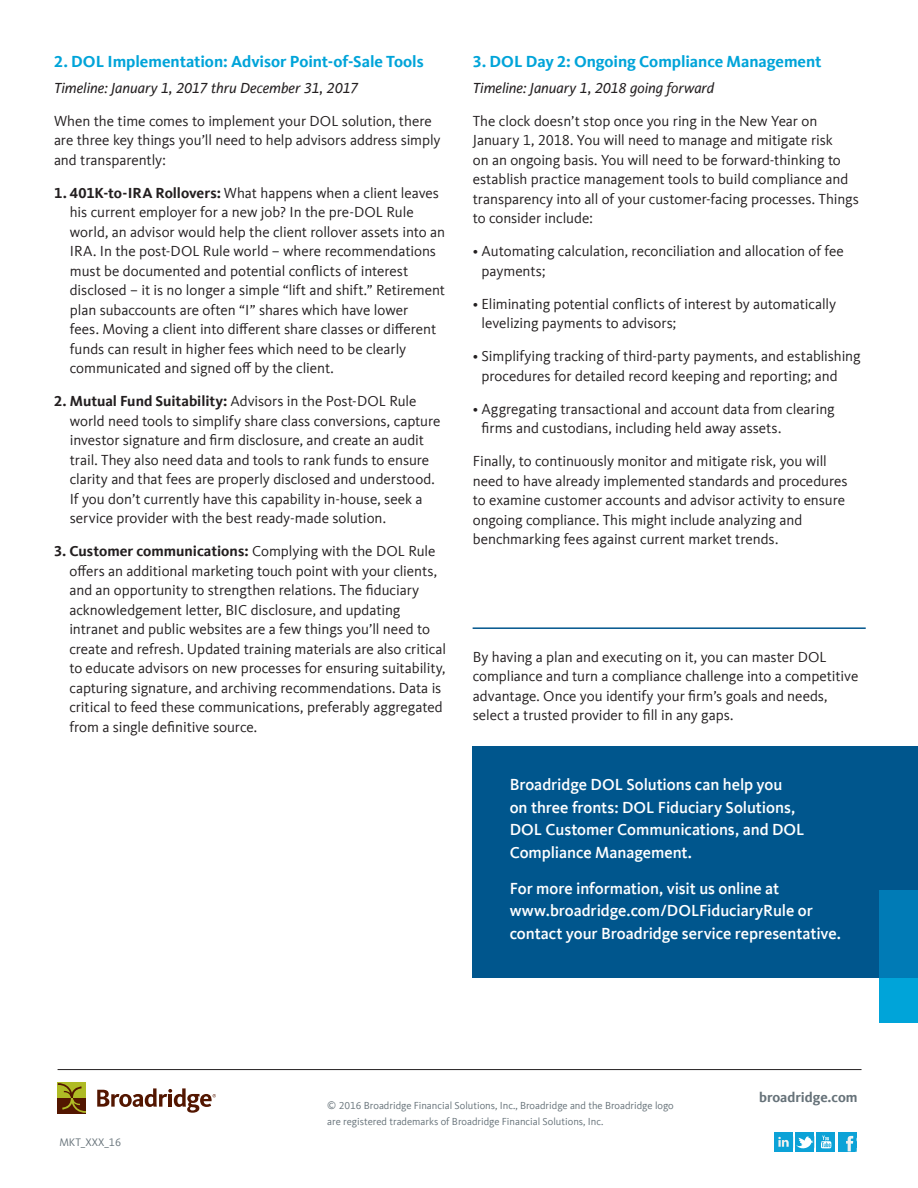
<style>
.page{position:relative;width:918px;height:1188px;background:#fff}
.page>*{position:absolute;margin:0;border:0;box-sizing:border-box;transform-origin:0 0}
.t1{font:500 16.5px/22.5px "Kievit Offc";letter-spacing:-.005em;color:#fff}
.t2{font:700 16.5px "Kievit Offc";letter-spacing:-.005em;color:#00a4d9}
.t3{font:15px/19.5px "Kievit Offc";letter-spacing:-.005em;color:#231f20}
.t4{font:italic 15px "Kievit Offc";letter-spacing:-.005em;color:#231f20}
.Brch_Lead-in{font:700 14.25px "Kievit Offc";color:#667279}
.Brch_Lead-in-2{font:11.25px "Kievit Offc";color:#667279}
.Brch_Lead-in-3{font:10.5px/16.5px "Kievit Offc";color:#667279}
.s1{font-weight:700}
</style>
<div class="page">
<div style="left:879px;top:976px;width:39px;height:47px;background:#00a4d9"></div>
<div style="left:58px;top:1082px;width:28px;height:16px;background:#afbb25"></div>
<div style="left:58px;top:1098px;width:28px;height:16px;background:#531600"></div>
<svg style="left:58px;top:1083px;width:28px;height:30px"></svg>
<svg style="left:97px;top:1088px;width:119px;height:25px"></svg>
<div style="left:838px;top:1133px;width:18px;height:19px;background:#0ca2d7"></div>
<div style="left:774px;top:1133px;width:19px;height:19px;background:#0ca2d7"></div>
<svg style="left:778px;top:1137px;width:11px;height:10px"></svg>
<div style="left:817px;top:1133px;width:18px;height:19px;background:#0ca2d7"></div>
<svg style="left:821px;top:1136px;width:10px;height:12px"></svg>
<svg style="left:846px;top:1136px;width:11px;height:16px"></svg>
<div style="left:795px;top:1133px;width:19px;height:19px;background:#0ca2d7"></div>
<svg style="left:796px;top:1136px;width:17px;height:13px"></svg>
<hr style="left:58px;top:1069px;width:804px;height:1px;background:#231f20">
<div style="left:472px;top:746px;width:408px;height:231px;background:#00568d"></div>
<div style="left:879px;top:871px;width:39px;height:106px;background:#007bb6"></div>
<div style="left:879px;top:746px;width:39px;height:144px;background:#00568d"></div>
<hr style="left:473px;top:627px;width:393px;height:2px;background:#00568d">
<p class="t2" style="left:54px;top:51px;width:371px">2. DOL Implementation: Advisor Point-of-Sale Tools</p>
<p class="t4" style="left:54px;top:79px;width:306px">Timeline: January 1, 2017 thru December 31, 2017</p>
<p class="t3" style="left:54px;top:111px;width:388px">When the time comes to implement your DOL solution, there are three key things you’ll need to help advisors address simply and transparently:</p>
<p class="t3" style="left:70px;top:183px;width:377px;text-indent:-16px"><span class="s1">1. 401K-to-IRA Rollovers:</span> What happens when a client leaves his current employer for a new job? In the pre-DOL Rule world, an advisor would help the client rollover assets into an IRA. In the post-DOL Rule world – where recommendations must be documented and potential conflicts of interest disclosed – it is no longer a simple “lift and shift.” Retirement plan subaccounts are often “I” shares which have lower<br>fees. Moving a client into different share classes or different funds can result in higher fees which need to be clearly communicated and signed off by the client.</p>
<p class="t3" style="left:70px;top:392px;width:372px;text-indent:-16px"><span class="s1">2. Mutual Fund Suitability:</span> Advisors in the Post-DOL Rule world need tools to simplify share class conversions, capture investor signature and firm disclosure, and create an audit trail. They also need data and tools to rank funds to ensure clarity and that fees are properly disclosed and understood.<br>If you don’t currently have this capability in-house, seek a service provider with the best ready-made solution.</p>
<p class="t3" style="left:69px;top:542px;width:378px;text-indent:-15px"><span class="s1">3. Customer communications:</span> Complying with the DOL Rule offers an additional marketing touch point with your clients, and an opportunity to strengthen relations. The fiduciary acknowledgement letter, BIC disclosure, and updating intranet and public websites are a few things you’ll need to create and refresh. Updated training materials are also critical to educate advisors on new processes for ensuring suitability, capturing signature, and archiving recommendations. Data is critical to feed these communications, preferably aggregated from a single definitive source.</p>
<p class="t2" style="left:473px;top:51px;width:350px">3. DOL Day 2: Ongoing Compliance Management</p>
<p class="t4" style="left:473px;top:79px;width:243px">Timeline: January 1, 2018 going forward</p>
<p class="t3" style="left:473px;top:111px;width:388px">The clock doesn’t stop once you ring in the New Year on January 1, 2018. You will need to manage and mitigate risk<br>on an ongoing basis. You will need to be forward-thinking to establish practice management tools to build compliance and transparency into all of your customer-facing processes. Things to consider include:</p>
<p class="t3" style="left:482px;top:242px;width:364px;text-indent:-9px">• Automating calculation, reconciliation and allocation of fee payments;</p>
<p class="t3" style="left:482px;top:294px;width:356px;text-indent:-9px">• Eliminating potential conflicts of interest by automatically levelizing payments to advisors;</p>
<p class="t3" style="left:482px;top:347px;width:381px;text-indent:-9px">• Simplifying tracking of third-party payments, and establishing procedures for detailed record keeping and reporting; and</p>
<p class="t3" style="left:482px;top:399px;width:355px;text-indent:-9px">• Aggregating transactional and account data from clearing firms and custodians, including held away assets.</p>
<p class="t3" style="left:473px;top:452px;width:376px">Finally, to continuously monitor and mitigate risk, you will need to have already implemented standards and procedures to examine customer accounts and advisor activity to ensure ongoing compliance. This might include analyzing and benchmarking fees against current market trends.</p>
<p class="t3" style="left:473px;top:647px;width:387px">By having a plan and executing on it, you can master DOL compliance and turn a compliance challenge into a competitive advantage. Once you identify your firm’s goals and needs, select a trusted provider to fill in any gaps.</p>
<p class="t1" style="left:510px;top:774px;width:296px">Broadridge DOL Solutions can help you<br>on three fronts: DOL Fiduciary Solutions, DOL Customer Communications, and DOL Compliance Management.</p>
<p class="t1" style="left:510px;top:877px;width:333px">For more information, visit us online at www.broadridge.com/DOLFiduciaryRule or contact your Broadridge service representative.</p>
<p class="Brch_Lead-in-2" style="left:59px;top:1136px;width:63px">MKT_XXX_16</p>
<p class="Brch_Lead-in-3" style="left:327px;top:1097px;width:348px">© 2016 Broadridge Financial Solutions, Inc., Broadridge and the Broadridge logo are registered trademarks of Broadridge Financial Solutions, Inc.</p>
<p class="Brch_Lead-in" style="left:759px;top:1089px;width:100px">broadridge.com</p>
</div>
